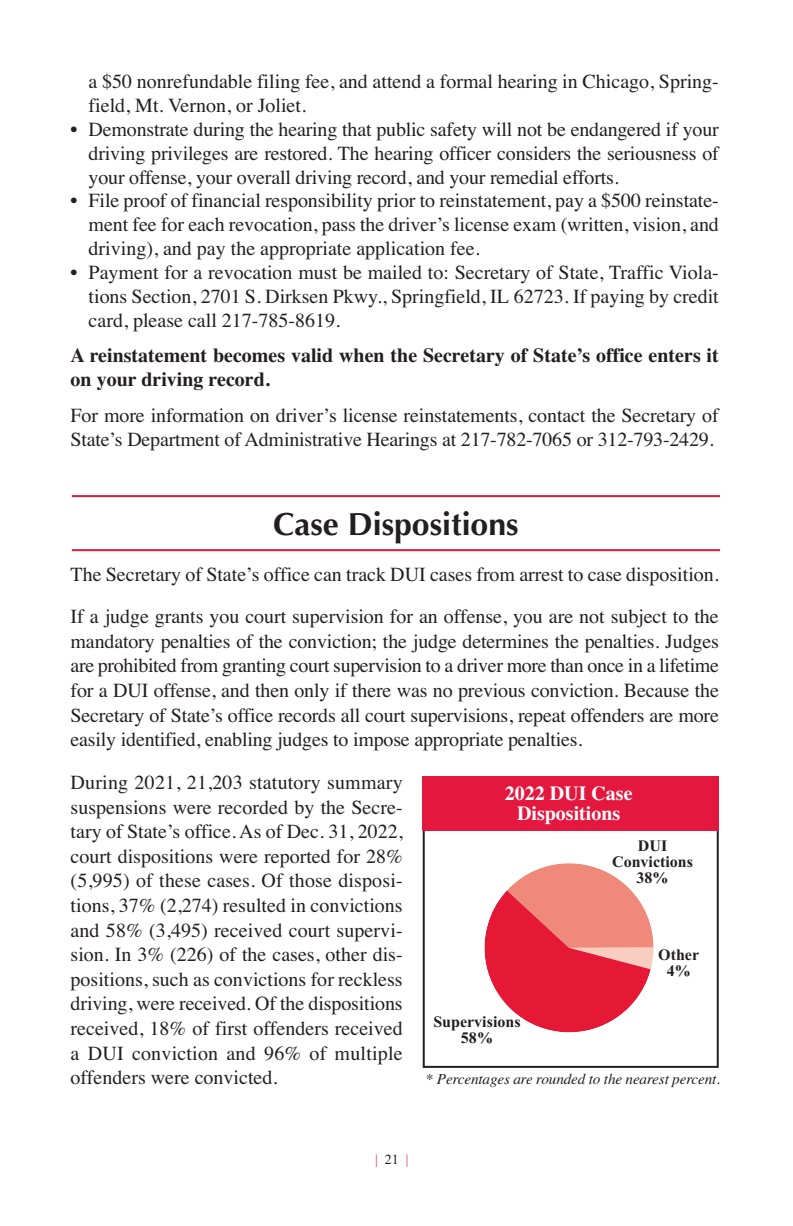
<style>
.page{position:relative;width:793px;height:1226px;background:#fff}
.page>*{position:absolute;margin:0;border:0;box-sizing:border-box;transform-origin:0 0}
.t1{font:700 32px "Optima";color:#231f20}
.t2{font:20px/24.6px "Times";letter-spacing:-.005em;color:#231f20;text-align:justify}
.t3{font:700 20px/23.8px "Times";color:#231f20}
.t4{font:700 20px/20px "Times";color:#fff;text-align:center}
.t5{font:700 16px/16px "Times New Roman";color:#231f20;text-align:center}
.t6{font:italic 15.2px "Times";letter-spacing:-.01em;color:#231f20}
.t7{font:14px "Times New Roman";color:#e4183e}
.s1{color:#231f20}
</style>
<div class="page">
<hr style="left:72px;top:495px;width:648px;height:2px;background:#e4183e">
<hr style="left:72px;top:549px;width:648px;height:2px;background:#e4183e">
<div style="left:423px;top:823px;width:296px;height:244px;border:2px solid #231f20"></div>
<div style="left:423px;top:776px;width:296px;height:54px;background:#e4183e"></div>
<svg style="left:484px;top:863px;width:169px;height:170px"></svg>
<p class="t2" style="left:89px;top:72px;width:632px;line-height:23.8px">a $50 nonrefundable filing fee, and attend a formal hearing in Chicago, Spring&shy;field, Mt. Vernon, or Joliet.</p>
<p class="t2" style="left:89px;top:119px;width:632px;line-height:23.8px;text-indent:-18px">• Demonstrate during the hearing that public safety will not be endangered if your driving privileges are restored. The hearing officer considers the seriousness of your offense, your overall driving record, and your remedial efforts.</p>
<p class="t2" style="left:89px;top:191px;width:632px;line-height:23.8px;text-indent:-18px">• File proof of financial responsibility prior to reinstatement, pay a $500 reinstate&shy;ment fee for each revocation, pass the driver’s license exam (written, vision, and driving), and pay the appropriate application fee.</p>
<p class="t2" style="left:89px;top:262px;width:632px;line-height:23.8px;text-indent:-18px">• Payment for a revocation must be mailed to: Secretary of State, Traffic Viola&shy;tions Section, 2701 S. Dirksen Pkwy., Springfield, IL 62723. If paying by credit card, please call 217-785-8619.</p>
<p class="t3" style="left:71px;top:346px;width:650px">A reinstatement becomes valid when the Secretary of State’s office enters it on your driving record.</p>
<p class="t2" style="left:71px;top:405px;width:649px;line-height:23.8px">For more information on driver’s license reinstatements, contact the Secretary of<br>State’s Department of Administrative Hearings at 217-782-7065 or 312-793-2429.</p>
<h1 class="t1" style="left:273px;top:510px;width:247px">Case Dispositions</h1>
<p class="t2" style="left:71px;top:554px;width:650px;line-height:42.6px">The Secretary of State’s office can track DUI cases from arrest to case disposition.<br>If a judge grants you court supervision for an offense, you are not subject to the</p>
<p class="t2" style="left:71px;top:630px;width:650px">mandatory penalties of the conviction; the judge determines the penalties. Judges are prohibited from granting court supervision to a driver more than once in a lifetime for a DUI offense, and then only if there was no previous conviction. Because the Secretary of State’s office records all court supervisions, repeat offenders are more easily identified, enabling judges to impose appropriate penalties.</p>
<p class="t2" style="left:71px;top:771px;width:334px">During 2021, 21,203 statutory summary suspensions were recorded by the Secre&shy;tary of State’s office. As of Dec. 31, 2022, court dispositions were reported for 28% (5,995) of these cases. Of those disposi&shy;tions, 37% (2,274) resulted in convictions and 58% (3,495) received court supervi&shy;sion. In 3% (226) of the cases, other dis&shy;positions, such as convictions for reckless driving, were received. Of the dispositions received, 18% of first offenders received a DUI conviction and 96% of multiple offenders were convicted.</p>
<p class="t4" style="left:505px;top:785px;width:129px">2022 DUI Case<br>Dispositions</p>
<p class="t5" style="left:612px;top:836px;width:82px">DUI<br>Convictions<br>38%</p>
<p class="t5" style="left:658px;top:946px;width:42px">Other<br>4%</p>
<p class="t5" style="left:433px;top:1013px;width:89px">Supervisions<br>58%</p>
<p class="t6" style="left:426px;top:1073px;width:296px">* Percentages are rounded to the nearest percent.</p>
<p class="t7" style="left:375px;top:1150px;width:35px">| <span class="s1">21</span> |</p>
</div>
